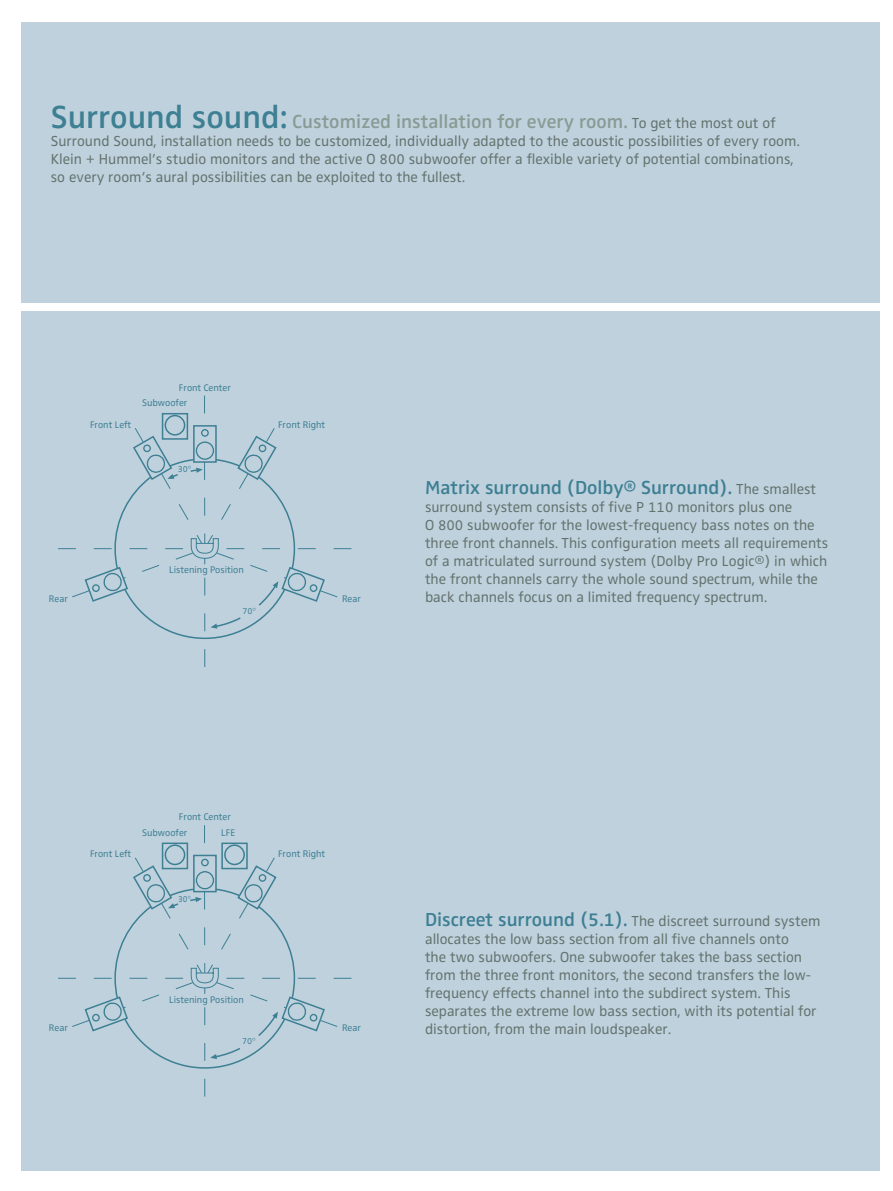
<style>
.page{position:relative;width:893px;height:1191px;background:#fff}
.page>*{position:absolute;margin:0;border:0;box-sizing:border-box;transform-origin:0 0}
.t1{font:600 19.5px "Sennheiser";color:#8a9a94}
.t2{font:600 19.5px "Sennheiser";color:#3d7f93}
.t3{font:15px/18px "Sennheiser";color:#64736e}
.t4{font:9.9px "Sennheiser";color:#3d7f93}
.t5{font:9px "Sennheiser";color:#3d7f93}
.t6{font:9px "Sennheiser";color:#3d7f93;scale:.95 1}
.s1{font-size:33px;color:#3d7f93}
.s2{font-weight:400;font-size:15px;color:#64736e}
.s3{font-weight:600;font-size:19.5px;color:#3d7f93}
</style>
<div class="page">
<div style="left:21px;top:22px;width:859px;height:280px;background:#bfd1dd"></div>
<div style="left:21px;top:311px;width:859px;height:859px;background:#bfd1dd"></div>
<svg style="left:58px;top:825px;width:293px;height:272px"></svg>
<svg style="left:58px;top:395px;width:293px;height:272px"></svg>
<h1 class="t1" style="left:51px;top:114px;width:726px"><span class="s1">Surround sound:</span> Customized installation for every room. <span class="s2">To get the most out of</span></h1>
<p class="t3" style="left:51px;top:133px;width:751px">Surround Sound, installation needs to be customized, individually adapted to the acoustic possibilities of every room.<br>Klein + Hummel’s studio monitors and the active O 800 subwoofer offer a flexible variety of potential combinations, so every room’s aural possibilities can be exploited to the fullest.</p>
<p class="t4" style="left:179px;top:383px;width:53px">Front Center</p>
<p class="t4" style="left:142px;top:399px;width:47px">Subwoofer</p>
<p class="t4" style="left:90px;top:420px;width:43px">Front Left</p>
<p class="t4" style="left:278px;top:420px;width:49px">Front Right</p>
<p class="t5" style="left:178px;top:466px;width:12px">30</p>
<p class="t4" style="left:169px;top:566px;width:76px">Listening Position</p>
<p class="t4" style="left:49px;top:594px;width:20px">Rear</p>
<p class="t4" style="left:342px;top:594px;width:20px">Rear</p>
<p class="t5" style="left:242px;top:607px;width:12px">70</p>
<h1 class="t2" style="left:425px;top:480px;width:393px">Matrix surround (Dolby® Surround). <span class="s2">The smallest</span></h1>
<p class="t3" style="left:425px;top:499px;width:405px">surround system consists of five P 110 monitors plus one<br>O 800 subwoofer for the lowest-frequency bass notes on the three front channels. This configuration meets all requirements of a matriculated surround system (Dolby Pro Logic®) in which the front channels carry the whole sound spectrum, while the back channels focus on a limited frequency spectrum.</p>
<p class="t4" style="left:179px;top:813px;width:53px">Front Center</p>
<p class="t4" style="left:142px;top:828px;width:47px">Subwoofer</p>
<p class="t4" style="left:221px;top:828px;width:15px">LFE</p>
<p class="t4" style="left:90px;top:850px;width:43px">Front Left</p>
<p class="t4" style="left:278px;top:850px;width:49px">Front Right</p>
<p class="t6" style="left:178px;top:895px;width:12px">30</p>
<p class="t4" style="left:169px;top:995px;width:76px">Listening Position</p>
<p class="t4" style="left:49px;top:1024px;width:20px">Rear</p>
<p class="t4" style="left:342px;top:1024px;width:20px">Rear</p>
<p class="t5" style="left:242px;top:1037px;width:12px">70</p>
<p class="t3" style="left:425px;top:913px;width:397px"><span class="s3">Discreet surround (5.1).</span> The discreet surround system allocates the low bass section from all five channels onto<br>the two subwoofers. One subwoofer takes the bass section from the three front monitors, the second transfers the low&shy;frequency effects channel into the subdirect system. This separates the extreme low bass section, with its potential for distortion, from the main loudspeaker.</p>
</div>
